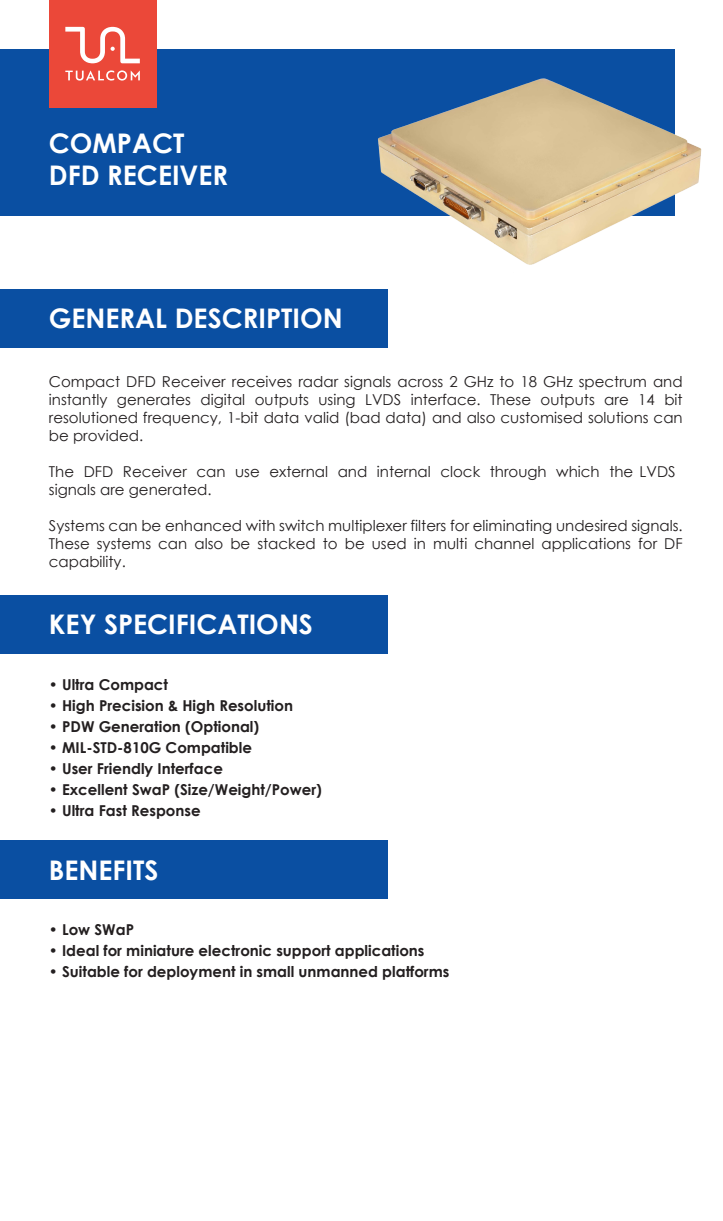
<style>
.page{position:relative;width:723px;height:1221px;background:#fff}
.page>*{position:absolute;margin:0;border:0;box-sizing:border-box;transform-origin:0 0}
.t1{font:700 27px "Century Gothic";color:#fff}
.t2{font:15px/18px "Century Gothic";color:#231f20;text-align:justify}
.t3{font:700 15px "Century Gothic";color:#231f20}
</style>
<div class="page">
<div style="left:0;top:49px;width:674px;height:167px;background:#0a4fa2"></div>
<div style="left:0;top:289px;width:387px;height:58px;background:#0a4fa2"></div>
<div style="left:0;top:595px;width:387px;height:58px;background:#0a4fa2"></div>
<div style="left:0;top:840px;width:387px;height:58px;background:#0a4fa2"></div>
<div style="left:49px;top:0;width:107px;height:107px;background:#eb4839"></div>
<svg style="left:65px;top:70px;width:75px;height:11px"></svg>
<svg style="left:65px;top:27px;width:75px;height:36px"></svg>
<img style="left:378px;top:49px;width:324px;height:216px">
<p class="t1" style="left:49px;top:122px;width:137px">COMPACT</p>
<p class="t1" style="left:49px;top:155px;width:181px">DFD RECEIVER</p>
<p class="t1" style="left:49px;top:298px;width:295px">GENERAL DESCRIPTION</p>
<p class="t2" style="left:49px;top:372px;width:635px">Compact DFD Receiver receives radar signals across 2 GHz to 18 GHz spectrum and instantly generates digital outputs using LVDS interface. These outputs are 14 bit resolutioned frequency, 1-bit data valid (bad data) and also customised solutions can be provided.</p>
<p class="t2" style="left:49px;top:462px;width:628px">The DFD Receiver can use external and internal clock through which the LVDS signals are generated.</p>
<p class="t2" style="left:49px;top:516px;width:635px">Systems can be enhanced with switch multiplexer filters for eliminating undesired signals.<br>These systems can also be stacked to be used in multi channel applications for DF capability.</p>
<p class="t1" style="left:49px;top:604px;width:266px">KEY SPECIFICATIONS</p>
<p class="t3" style="left:49px;top:672px;width:121px">• Ultra Compact</p>
<p class="t3" style="left:49px;top:693px;width:246px">• High Precision &amp; High Resolution</p>
<p class="t3" style="left:49px;top:714px;width:212px">• PDW Generation (Optional)</p>
<p class="t3" style="left:49px;top:735px;width:205px">• MIL-STD-810G Compatible</p>
<p class="t3" style="left:49px;top:756px;width:176px">• User Friendly Interface</p>
<p class="t3" style="left:49px;top:777px;width:274px">• Excellent SwaP (Size/Weight/Power)</p>
<p class="t3" style="left:49px;top:798px;width:153px">• Ultra Fast Response</p>
<p class="t1" style="left:49px;top:849px;width:111px">BENEFITS</p>
<p class="t3" style="left:49px;top:918px;width:87px">• Low SWaP</p>
<p class="t3" style="left:49px;top:939px;width:377px">• Ideal for miniature electronic support applications</p>
<p class="t3" style="left:49px;top:960px;width:402px">• Suitable for deployment in small unmanned platforms</p>
</div>
